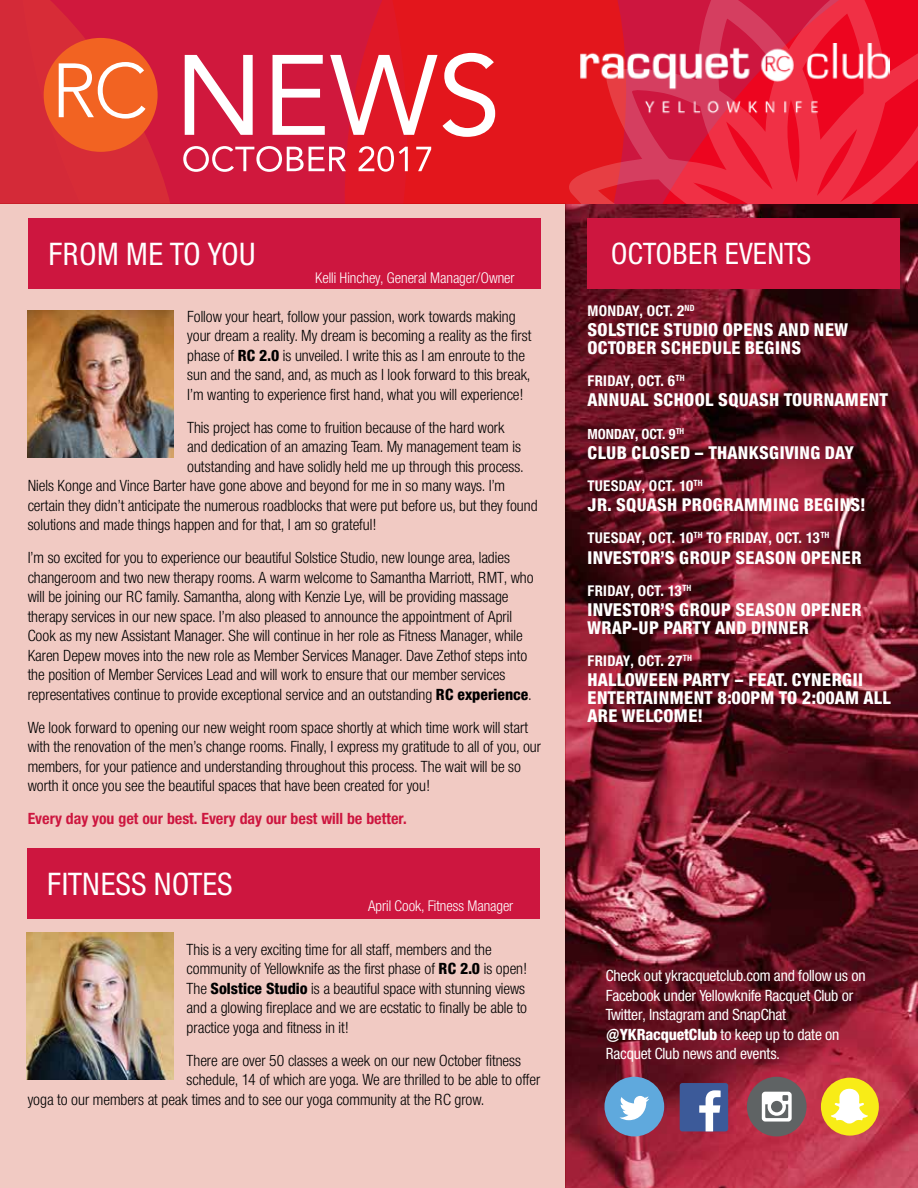
<style>
.page{position:relative;width:918px;height:1188px;background:#fff}
.page>*{position:absolute;margin:0;border:0;box-sizing:border-box;transform-origin:0 0}
.t1{font:31.5px "Neue Helvetica Condensed BQ";letter-spacing:.02em;color:#fff}
.t2{font:30px "Neue Helvetica Condensed BQ";letter-spacing:.015em;color:#fff}
.t3{font:800 18px/18px "Neue Helvetica Condensed BQ";letter-spacing:.015em;color:#fff}
.t4{font:300 15.75px/19.5px "Neue Helvetica Condensed BQ";color:#000}
.t5{font:15.75px/19.5px "Neue Helvetica Condensed BQ";letter-spacing:-.01em;color:#fff}
.t6{font:700 15.75px "Neue Helvetica Condensed BQ";color:#cd163f}
.t7{font:700 15px "Neue Helvetica Condensed BQ";color:#fff}
.t8{font:300 15px "Neue Helvetica Condensed BQ";color:#fff}
.t9{font:700 14.25px "Neue Helvetica Condensed BQ";letter-spacing:-.01em;color:#fff}
.s1{font-weight:800}
</style>
<div class="page">
<img style="left:566px;top:203px;width:352px;height:985px">
<div style="left:495px;top:0;width:66px;height:203px;background:#e3161c"></div>
<svg style="left:561px;top:0;width:357px;height:203px;background:#e32038"></svg>
<svg style="left:0;top:0;width:495px;height:203px;background:#dd3d4a"></svg>
<div style="left:0;top:203px;width:566px;height:985px;background:#f1cac3"></div>
<div style="left:588px;top:218px;width:312px;height:71px;background:#cd163f"></div>
<img style="left:27px;top:311px;width:147px;height:147px">
<div style="left:28px;top:218px;width:513px;height:71px;background:#cd163f"></div>
<div style="left:604px;top:1077px;width:60px;height:59px;background:#5fa9dd;border-radius:50%"></div>
<svg style="left:619px;top:1096px;width:30px;height:24px"></svg>
<div style="left:747px;top:1077px;width:60px;height:59px;background:#5f6364;border-radius:50%"></div>
<div style="left:680px;top:1083px;width:48px;height:48px;background:#3c5a99;border-radius:3px"></div>
<svg style="left:699px;top:1090px;width:22px;height:41px"></svg>
<svg style="left:762px;top:1092px;width:30px;height:30px"></svg>
<div style="left:821px;top:1078px;width:58px;height:58px;background:#f8ec17;border-radius:50%"></div>
<svg style="left:831px;top:1089px;width:37px;height:35px"></svg>
<img style="left:580px;top:43px;width:310px;height:78px">
<img style="left:26px;top:933px;width:147px;height:147px">
<div style="left:27px;top:848px;width:513px;height:71px;background:#cd163f"></div>
<h1 class="t1" style="left:49px;top:235px;width:209px">From Me to You</h1>
<h2 class="t2" style="left:611px;top:236px;width:202px">October Events</h2>
<p class="t8" style="left:315px;top:269px;width:201px">Kelli Hinchey, General Manager/Owner</p>
<p class="t4" style="left:187px;top:307px;width:346px">Follow your heart, follow your passion, work towards making your dream a reality. My dream is becoming a reality as the first phase of <span class="s1">RC 2.0</span> is unveiled. I write this as I am enroute to the sun and the sand, and, as much as I look forward to this break, I’m wanting to experience first hand, what you will experience!</p>
<p class="t4" style="left:187px;top:418px;width:319px">This project has come to fruition because of the hard work</p>
<p class="t4" style="left:187px;top:437px;width:335px">and dedication of an amazing Team. My management team is</p>
<p class="t4" style="left:187px;top:457px;width:338px">outstanding and have solidly held me up through this process.</p>
<p class="t4" style="left:28px;top:476px;width:479px">Niels Konge and Vince Barter have gone above and beyond for me in so many ways. I’m</p>
<p class="t4" style="left:28px;top:496px;width:511px">certain they didn’t anticipate the numerous roadblocks that were put before us, but they found</p>
<p class="t4" style="left:28px;top:515px;width:350px">solutions and made things happen and for that, I am so grateful!</p>
<p class="t4" style="left:28px;top:548px;width:508px">I’m so excited for you to experience our beautiful Solstice Studio, new lounge area, ladies changeroom and two new therapy rooms. A warm welcome to Samantha Marriott, RMT, who will be joining our RC family. Samantha, along with Kenzie Lye, will be providing massage therapy services in our new space. I’m also pleased to announce the appointment of April Cook as my new Assistant Manager. She will continue in her role as Fitness Manager, while Karen Depew moves into the new role as Member Services Manager. Dave Zethof steps into the position of Member Services Lead and will work to ensure that our member services representatives continue to provide exceptional service and an outstanding <span class="s1">RC EXPERIENCE</span>.</p>
<p class="t4" style="left:28px;top:718px;width:515px">We look forward to opening our new weight room space shortly at which time work will start with the renovation of the men’s change rooms. Finally, I express my gratitude to all of you, our members, for your patience and understanding throughout this process. The wait will be so worth it once you see the beautiful spaces that have been created for you!</p>
<p class="t6" style="left:28px;top:809px;width:381px">EVERY DAY YOU GET OUR BEST. EVERY DAY OUR BEST WILL BE BETTER.</p>
<h1 class="t1" style="left:47px;top:865px;width:38px">FITNESS</h1>
<h1 class="t1" style="left:154px;top:865px;width:51px">NOTES</h1>
<p class="t8" style="left:368px;top:897px;width:147px">April Cook, Fitness Manager</p>
<p class="t4" style="left:187px;top:940px;width:342px">This is a very exciting time for all staff, members and the community of Yellowknife as the first phase of <span class="s1">RC 2.0</span> is open!<br>The <span class="s1">SOLSTICE STUDIO</span> is a beautiful space with stunning views and a glowing fireplace and we are ecstatic to finally be able to practice yoga and fitness in it!</p>
<p class="t4" style="left:187px;top:1051px;width:336px">There are over 50 classes a week on our new October fitness</p>
<p class="t4" style="left:187px;top:1070px;width:355px">schedule, 14 of which are yoga. We are thrilled to be able to offer</p>
<p class="t4" style="left:28px;top:1090px;width:458px">yoga to our members at peak times and to see our yoga community at the RC grow.</p>
<p class="t7" style="left:588px;top:301px;width:109px">MONDAY, OCT. 2<sup>ND</sup></p>
<p class="t3" style="left:588px;top:321px;width:262px">SOLSTICE STUDIO OPENS AND NEW<br>OCTOBER SCHEDULE BEGINS</p>
<p class="t7" style="left:588px;top:372px;width:99px">FRIDAY, OCT. 6<sup>TH</sup></p>
<p class="t3" style="left:588px;top:391px;width:302px">ANNUAL SCHOOL SQUASH TOURNAMENT</p>
<p class="t9" style="left:588px;top:425px;width:98px">MONDAY, OCT. 9<sup>TH</sup></p>
<p class="t3" style="left:588px;top:443px;width:21px">CLUB</p>
<p class="t3" style="left:632px;top:443px;width:88px">CLOSED – THAN</p>
<p class="t3" style="left:749px;top:443px;width:55px">KSGIVING</p>
<p class="t3" style="left:825px;top:443px;width:30px">DAY</p>
<p class="t7" style="left:588px;top:477px;width:117px">TUESDAY, OCT. 10<sup>TH</sup></p>
<p class="t3" style="left:588px;top:496px;width:159px">JR. SQUASH PROG RAMMING</p>
<p class="t3" style="left:804px;top:496px;width:10px">BEGIN</p>
<p class="t3" style="left:850px;top:496px;width:16px">S!</p>
<p class="t7" style="left:588px;top:529px;width:243px">TUESDAY, OCT. 10<sup>TH</sup> TO FRIDAY, OCT. 13<sup>TH</sup></p>
<p class="t3" style="left:588px;top:548px;width:124px">INVESTO R’S GROUP</p>
<p class="t3" style="left:735px;top:548px;width:77px">SEASON OPENE</p>
<p class="t3" style="left:851px;top:548px;width:12px">R</p>
<p class="t7" style="left:588px;top:581px;width:105px">FRIDAY, OCT. 13<sup>TH</sup></p>
<p class="t3" style="left:588px;top:600px;width:124px">INVESTO R’S GROUP</p>
<p class="t3" style="left:735px;top:600px;width:77px">SEASON OPENE</p>
<p class="t3" style="left:851px;top:600px;width:12px">R</p>
<p class="t3" style="left:588px;top:618px;width:140px">WRAP-UP PARTY AND</p>
<p class="t3" style="left:751px;top:618px;width:11px">DINNE</p>
<p class="t3" style="left:799px;top:618px;width:12px">R</p>
<p class="t7" style="left:588px;top:652px;width:106px">FRIDAY, OCT. 27<sup>TH</sup></p>
<p class="t3" style="left:588px;top:671px;width:11px">HALLOWEEN</p>
<p class="t3" style="left:683px;top:671px;width:167px">PARTY – FEAT. CYNE RGII</p>
<p class="t3" style="left:588px;top:689px;width:11px">ENTE</p>
<p class="t3" style="left:626px;top:689px;width:21px">RTAINMENT</p>
<p class="t3" style="left:717px;top:689px;width:157px">8:00PM TO 2:00AM ALL</p>
<p class="t3" style="left:588px;top:707px;width:88px">ARE WELCOME</p>
<p class="t3" style="left:697px;top:707px;width:6px">!</p>
<p class="t5" style="left:606px;top:966px;width:261px">Check out ykracquetclub.com and follow us on Facebook under Yellowknife Racquet Club or Twitter, Instagram and SnapChat <span class="s1">@YKRACQUETCLUB</span> to keep up to date on Racquet Club news and events.</p>
</div>
